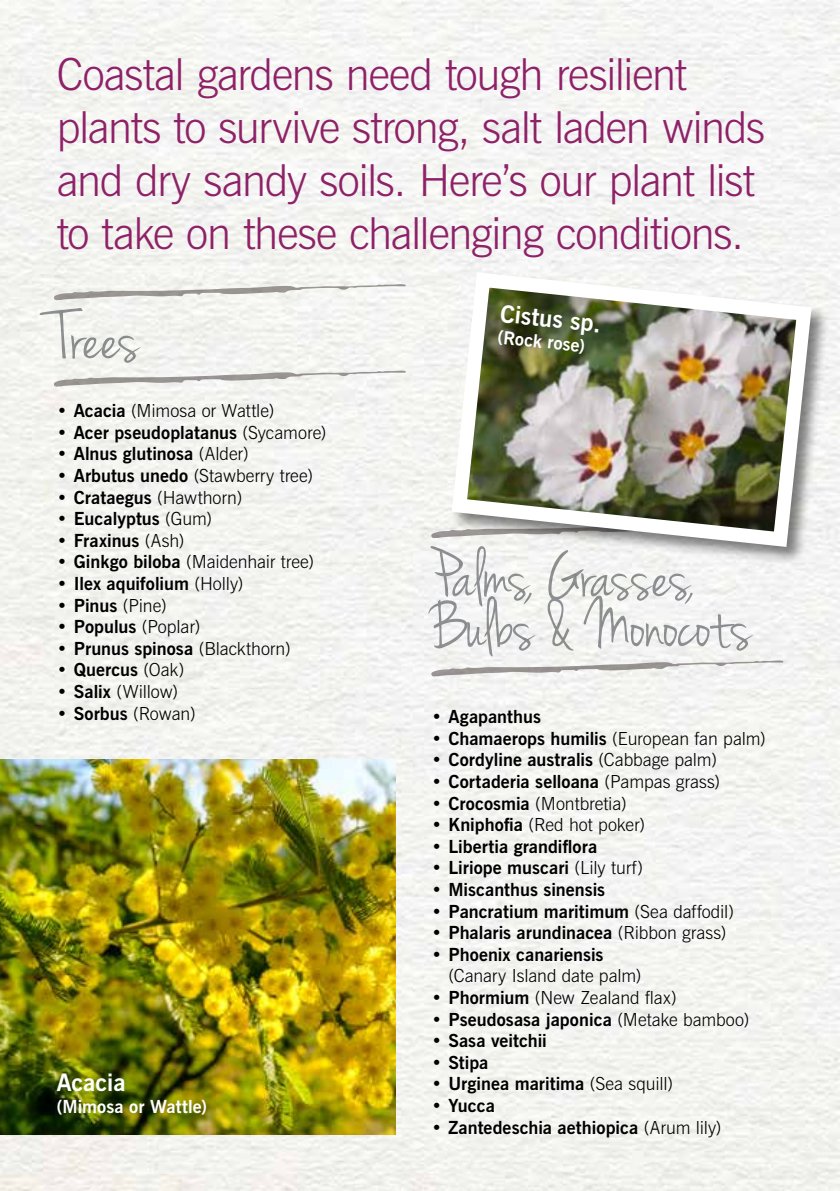
<style>
.page{position:relative;width:840px;height:1191px;background:#fff}
.page>*{position:absolute;margin:0;border:0;box-sizing:border-box;transform-origin:0 0}
.t1{font:72px "Jenna Sue";letter-spacing:-.005em;color:#939598}
.t2{font:300 44px/52.8px "News Gothic BT";letter-spacing:-.03em;color:#8e2167}
.t3{font:700 24px "News Gothic BT";color:#fff}
.t4{font:700 18px "News Gothic BT";color:#000}
.t5{font:300 18px "News Gothic BT";color:#000}
.t6{font:700 18px "News Gothic BT";letter-spacing:.005em;color:#fff}
.s1{font-weight:700}
.s2{font-weight:300}
</style>
<div class="page">
<img style="left:0;top:0;width:839px;height:1191px">
<img style="left:0;top:760px;width:395px;height:374px">
<svg style="left:53px;top:370px;width:352px;height:17px"></svg>
<svg style="left:53px;top:284px;width:352px;height:16px"></svg>
<svg style="left:430px;top:660px;width:352px;height:16px"></svg>
<svg style="left:430px;top:522px;width:13px;height:16px"></svg>
<div style="left:449px;top:270px;width:381px;height:296px;background:#000;opacity:.5"></div>
<img style="left:443px;top:264px;width:375px;height:290px">
<h2 class="t2" style="left:57px;top:48px;width:709px">Coastal gardens need tough resilient plants to survive strong, salt laden winds and dry sandy soils. Here’s our plant list to take on these challenging conditions.</h2>
<h1 class="t1" style="left:54px;top:296px;width:86px">Trees</h1>
<h3 class="t3" style="left:501px;top:299px;width:103px;rotate:6deg">Cistus sp.</h3>
<p class="t6" style="left:498px;top:326px;width:89px;rotate:6deg">(Rock rose)</p>
<p class="t5" style="left:57px;top:400px;width:219px"><span class="s1">• Acacia</span> (Mimosa or Wattle)</p>
<p class="t4" style="left:57px;top:421px;width:271px">• Acer pseudoplatanus <span class="s2">(Sycamore)</span></p>
<p class="t4" style="left:57px;top:443px;width:193px">• Alnus glutinosa <span class="s2">(Alder)</span></p>
<p class="t5" style="left:57px;top:464px;width:257px"><span class="s1">• Arbutus unedo</span> (Stawberry tree)</p>
<p class="t4" style="left:57px;top:486px;width:187px">• Crataegus <span class="s2">(Hawthorn)</span></p>
<p class="t4" style="left:57px;top:508px;width:157px">• Eucalyptus <span class="s2">(Gum)</span></p>
<p class="t4" style="left:57px;top:529px;width:129px">• Fraxinus <span class="s2">(Ash)</span></p>
<p class="t5" style="left:57px;top:551px;width:259px"><span class="s1">• Ginkgo biloba</span> (Maidenhair tree)</p>
<p class="t4" style="left:57px;top:572px;width:188px">• Ilex aquifolium <span class="s2">(Holly)</span></p>
<p class="t4" style="left:57px;top:594px;width:111px">• Pinus <span class="s2">(Pine)</span></p>
<p class="t4" style="left:57px;top:616px;width:145px">• Populus <span class="s2">(Poplar)</span></p>
<p class="t4" style="left:57px;top:637px;width:235px">• Prunus spinosa <span class="s2">(Blackthorn)</span></p>
<p class="t4" style="left:57px;top:659px;width:129px">• Quercus <span class="s2">(Oak)</span></p>
<p class="t5" style="left:57px;top:680px;width:123px"><span class="s1">• Salix</span> (Willow)</p>
<p class="t4" style="left:57px;top:702px;width:140px">• Sorbus <span class="s2">(Rowan)</span></p>
<p class="t4" style="left:431px;top:705px;width:111px">• Agapanthus</p>
<p class="t4" style="left:431px;top:727px;width:336px">• Chamaerops humilis <span class="s2">(European fan palm)</span></p>
<p class="t4" style="left:431px;top:749px;width:287px">• Cordyline australis <span class="s2">(Cabbage palm)</span></p>
<p class="t4" style="left:431px;top:770px;width:290px">• Cortaderia selloana <span class="s2">(Pampas grass)</span></p>
<p class="t5" style="left:431px;top:792px;width:197px"><span class="s1">• Crocosmia</span> (Montbretia)</p>
<p class="t5" style="left:431px;top:814px;width:215px"><span class="s1">• Kniphofia</span> (Red hot poker)</p>
<p class="t4" style="left:431px;top:835px;width:167px">• Libertia grandiflora</p>
<p class="t4" style="left:431px;top:857px;width:213px">• Liriope muscari <span class="s2">(Lily turf)</span></p>
<p class="t4" style="left:431px;top:878px;width:175px">• Miscanthus sinensis</p>
<p class="t4" style="left:431px;top:900px;width:304px">• Pancratium maritimum <span class="s2">(Sea daffodil)</span></p>
<p class="t4" style="left:431px;top:921px;width:296px">• Phalaris arundinacea <span class="s2">(Ribbon grass)</span></p>
<p class="t4" style="left:431px;top:943px;width:173px">• Phoenix canariensis</p>
<p class="t5" style="left:448px;top:965px;width:194px">(Canary Island date palm)</p>
<p class="t5" style="left:431px;top:986px;width:247px"><span class="s1">• Phormium</span> (New Zealand flax)</p>
<p class="t4" style="left:431px;top:1008px;width:319px">• Pseudosasa japonica <span class="s2">(Metake bamboo)</span></p>
<p class="t4" style="left:431px;top:1029px;width:117px">• Sasa veitchii</p>
<p class="t4" style="left:431px;top:1051px;width:59px">• Stipa</p>
<p class="t4" style="left:431px;top:1073px;width:243px">• Urginea maritima <span class="s2">(Sea squill)</span></p>
<p class="t4" style="left:431px;top:1094px;width:65px">• Yucca</p>
<p class="t4" style="left:431px;top:1116px;width:291px">• Zantedeschia aethiopica <span class="s2">(Arum lily)</span></p>
<h1 class="t1" style="left:431px;top:534px;width:265px">Palms, Grasses,</h1>
<h1 class="t1" style="left:431px;top:584px;width:321px">Bulbs &amp; Monocots</h1>
<h3 class="t3" style="left:57px;top:1068px;width:70px">Acacia</h3>
<p class="t6" style="left:57px;top:1095px;width:152px">(Mimosa or Wattle)</p>
</div>
